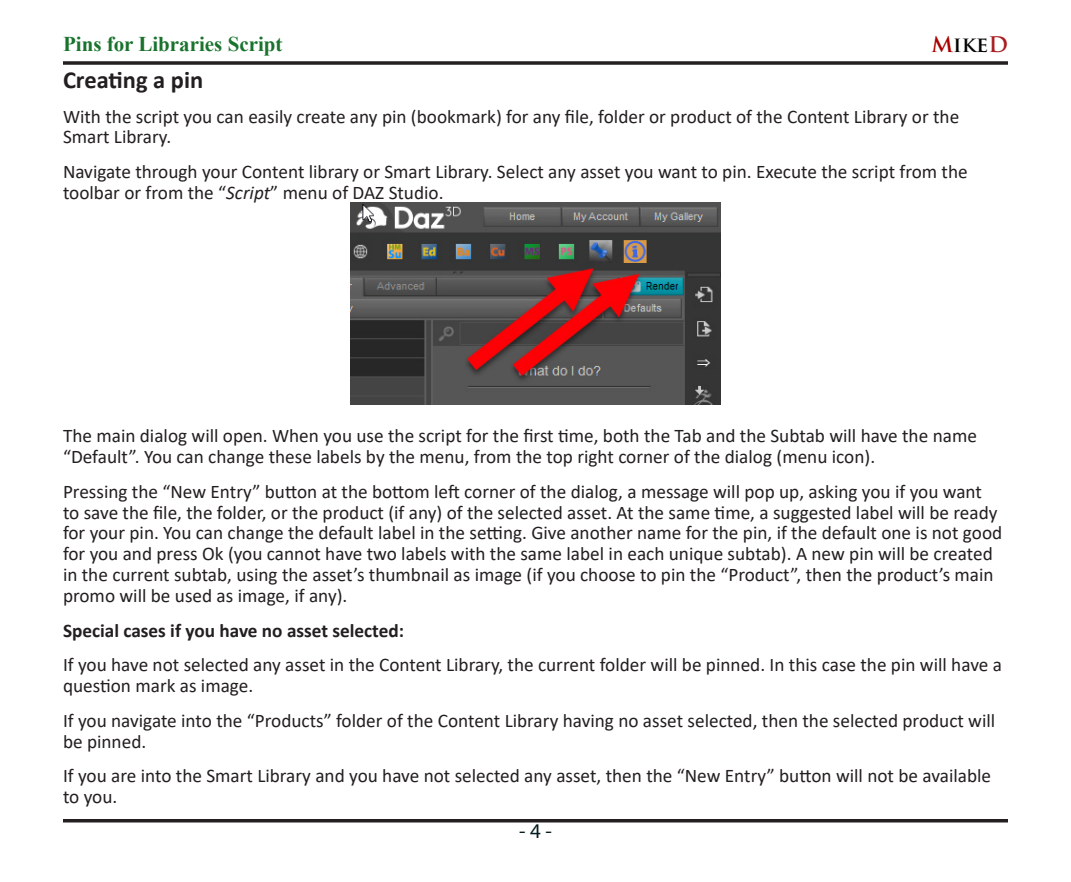
<style>
.page{position:relative;width:1071px;height:882px;background:#fff}
.page>*{position:absolute;margin:0;border:0;box-sizing:border-box;transform-origin:0 0}
.t1{font:700 24.5px "Calibri";color:#231f20}
.t2{font:700 21px "Times New Roman";color:#19732d}
.t3{font:700 21px "Trajan Pro";color:#040503}
.t4{font:21px "Myriad Pro";color:#051c20}
.t5{font:19.25px/20.8px "Calibri";color:#231f20}
.t6{font:700 19.25px "Calibri";color:#231f20}
.s1{color:#a00}
.s2{color:#a91d21}
.s3{font-style:italic}
</style>
<div class="page">
<svg style="left:63px;top:61px;width:945px;height:4px;background:#3e3a3b"></svg>
<hr style="left:63px;top:819px;width:945px;height:3px;background:#231f20">
<img style="left:351px;top:202px;width:369px;height:203px">
<p class="t2" style="left:63px;top:29px;width:221px">Pins for Libraries Script</p>
<p class="t3" style="left:931px;top:32px;width:78px"><span class="s1">M</span>ike<span class="s2">D</span></p>
<p class="t1" style="left:63px;top:62px;width:142px">Creating a pin</p>
<p class="t5" style="left:63px;top:105px;width:898px">With the script you can easily create any pin (bookmark) for any file, folder or product of the Content Library or the<br>Smart Library.</p>
<p class="t5" style="left:63px;top:161px;width:906px">Navigate through your Content library or Smart Library. Select any asset you want to pin. Execute the script from the toolbar or from the “<span class="s3">Script</span>” menu of DAZ Studio.</p>
<p class="t5" style="left:63px;top:425px;width:915px">The main dialog will open. When you use the script for the first time, both the Tab and the Subtab will have the name “Default”. You can change these labels by the menu, from the top right corner of the dialog (menu icon).</p>
<p class="t5" style="left:63px;top:481px;width:941px">Pressing the “New Entry” button at the bottom left corner of the dialog, a message will pop up, asking you if you want to save the file, the folder, or the product (if any) of the selected asset. At the same time, a suggested label will be ready for your pin. You can change the default label in the setting. Give another name for the pin, if the default one is not good for you and press Ok (you cannot have two labels with the same label in each unique subtab). A new pin will be created in the current subtab, using the asset’s thumbnail as image (if you choose to pin the “Product”, then the product’s main promo will be used as image, if any).</p>
<p class="t6" style="left:63px;top:617px;width:343px">Special cases if you have no asset selected:</p>
<p class="t5" style="left:63px;top:654px;width:941px">If you have not selected any asset in the Content Library, the current folder will be pinned. In this case the pin will have a question mark as image.</p>
<p class="t5" style="left:63px;top:710px;width:934px">If you navigate into the “Products” folder of the Content Library having no asset selected, then the selected product will be pinned.</p>
<p class="t5" style="left:63px;top:765px;width:930px">If you are into the Smart Library and you have not selected any asset, then the “New Entry” button will not be available to you.</p>
<p class="t4" style="left:519px;top:818px;width:34px">- 4 -</p>
</div>
